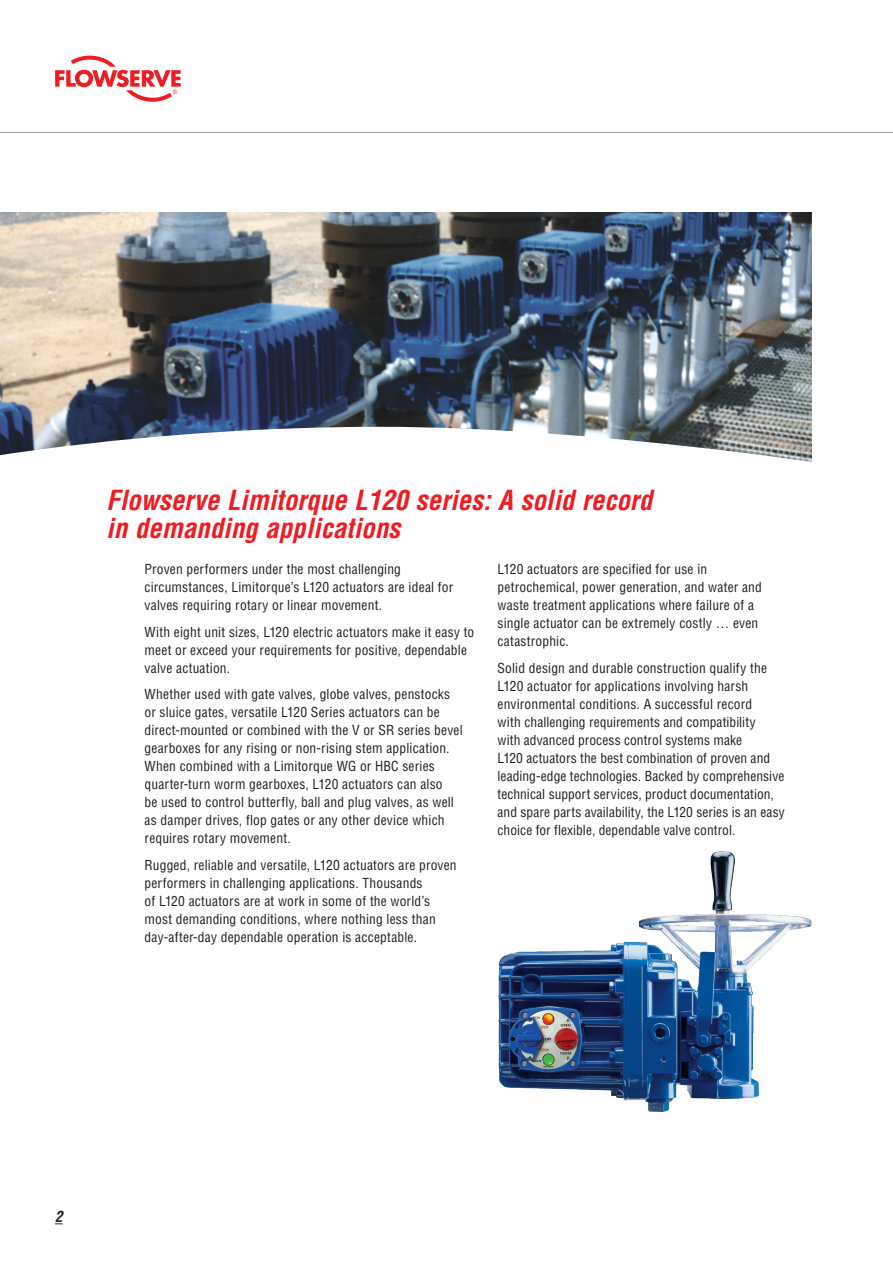
<style>
.page{position:relative;width:893px;height:1263px;background:#fff}
.page>*{position:absolute;margin:0;border:0;box-sizing:border-box;transform-origin:0 0}
.t1{font:italic 700 condensed 27px/28.5px "Helvetica LT Std";color:#ee1d23}
.t2{font:italic 700 condensed 15px "Helvetica LT Std";color:#231f20}
.t3{font:condensed 13.5px/18px "Helvetica LT Std";letter-spacing:.015em;color:#231f20}
.t4{font:condensed 5.7px "Helvetica";color:#ee1d23}
</style>
<div class="page">
<img style="left:0;top:213px;width:812px;height:214px">
<svg style="left:0;top:427px;width:812px;height:35px"></svg>
<img style="left:498px;top:851px;width:314px;height:261px">
<hr style="left:0;top:132px;width:893px;height:1px;background:#a1968b">
<svg style="left:55px;top:56px;width:126px;height:46px"></svg>
<p class="t4" style="left:173px;top:89px;width:6px">®</p>
<h1 class="t1" style="left:106px;top:486px;width:547px">Flowserve Limitorque L120 series: A solid record in demanding applications</h1>
<p class="t3" style="left:145px;top:560px;width:310px">Proven performers under the most challenging circumstances, Limitorque’s L120 actuators are ideal for valves requiring rotary or linear movement.</p>
<p class="t3" style="left:145px;top:623px;width:331px">With eight unit sizes, L120 electric actuators make it easy to meet or exceed your requirements for positive, dependable valve actuation.</p>
<p class="t3" style="left:145px;top:685px;width:320px">Whether used with gate valves, globe valves, penstocks or sluice gates, versatile L120 Series actuators can be direct-mounted or combined with the V or SR series bevel gearboxes for any rising or non-rising stem application.<br>When combined with a Limitorque WG or HBC series quarter-turn worm gearboxes, L120 actuators can also<br>be used to control butterfly, ball and plug valves, as well as damper drives, flop gates or any other device which requires rotary movement.</p>
<p class="t3" style="left:145px;top:856px;width:314px">Rugged, reliable and versatile, L120 actuators are proven performers in challenging applications. Thousands<br>of L120 actuators are at work in some of the world’s most demanding conditions, where nothing less than day-after-day dependable operation is acceptable.</p>
<p class="t3" style="left:497px;top:560px;width:266px">L120 actuators are specified for use in petrochemical, power generation, and water and waste treatment applications where failure of a single actuator can be extremely costly … even catastrophic.</p>
<p class="t3" style="left:497px;top:659px;width:289px">Solid design and durable construction qualify the L120 actuator for applications involving harsh environmental conditions. A successful record<br>with challenging requirements and compatibility<br>with advanced process control systems make<br>L120 actuators the best combination of proven and leading-edge technologies. Backed by comprehensive technical support services, product documentation, and spare parts availability, the L120 series is an easy choice for flexible, dependable valve control.</p>
<p class="t2" style="left:55px;top:1207px;width:9px">2</p>
</div>
